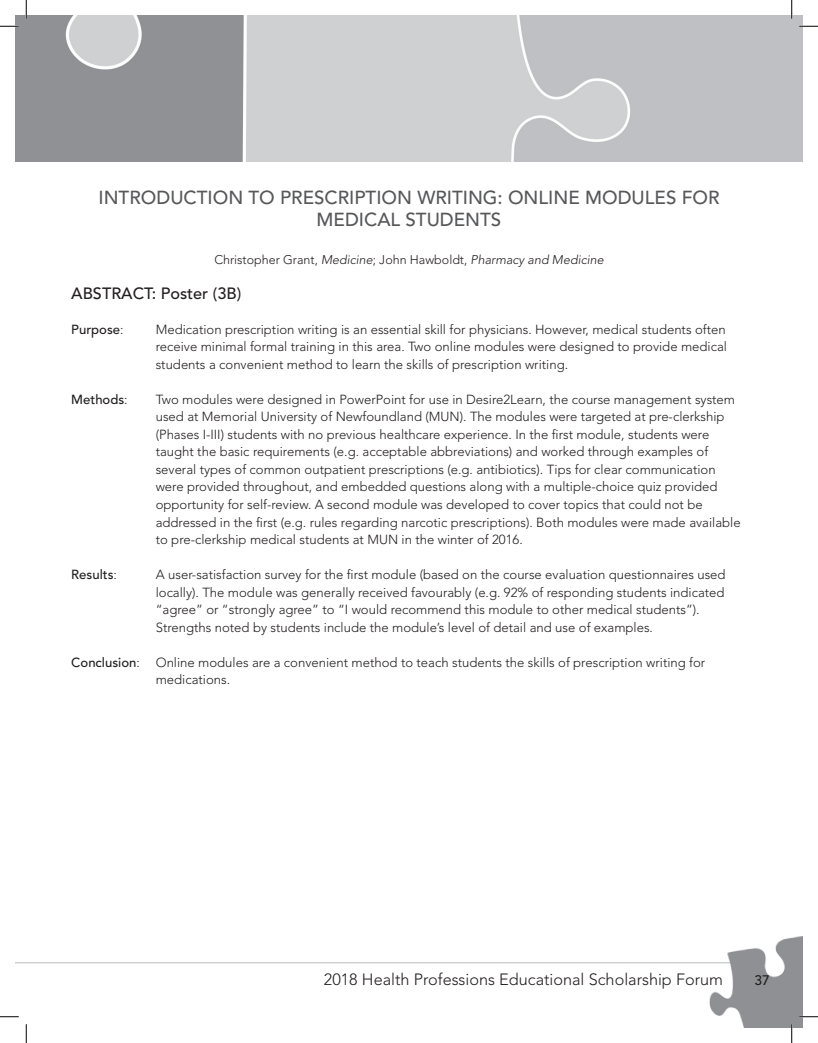
<style>
.page{position:relative;width:818px;height:1043px;background:#fff}
.page>*{position:absolute;margin:0;border:0;box-sizing:border-box;transform-origin:0 0}
.AbstractName{font:500 18.75px/22.5px "Avenir LT Std";color:#57585a;text-align:center}
.t1{font:300 16.25px "Avenir LT Std";color:#231f20}
.AbstractText{font:500 16.25px "Avenir LT Std";color:#231f20}
.t2{font:500 13.75px "Avenir LT Std";color:#231f20}
.AbstractText_INDENT{font:300 13.12px/17.5px "Avenir LT Std";color:#231f20}
.AbstractText_INDENT-2{font:500 13.12px "Avenir LT Std";color:#231f20}
.Authors{font:300 12.5px "Avenir LT Std";color:#231f20}
.s1{font-style:italic}
.s2{font-weight:300}
.s3{font-weight:500}
</style>
<div class="page">
<img style="left:15px;top:15px;width:787px;height:146px">
<hr style="left:15px;top:962px;width:750px;height:1px;background:#c7c8ca">
<img style="left:704px;top:936px;width:98px;height:92px">
<svg style="left:0;top:25px;width:19px;height:2px"></svg>
<svg style="left:799px;top:25px;width:19px;height:2px"></svg>
<svg style="left:0;top:1016px;width:19px;height:1px"></svg>
<svg style="left:799px;top:1015px;width:19px;height:2px"></svg>
<svg style="left:25px;top:0;width:2px;height:19px"></svg>
<svg style="left:25px;top:1024px;width:2px;height:18px"></svg>
<svg style="left:790px;top:0;width:2px;height:19px"></svg>
<svg style="left:790px;top:1024px;width:2px;height:18px"></svg>
<p class="AbstractName" style="left:98px;top:186px;width:622px">INTRODUCTION TO PRESCRIPTION WRITING: ONLINE MODULES FOR<br>MEDICAL STUDENTS</p>
<p class="Authors" style="left:214px;top:252px;width:391px">Christopher Grant, <span class="s1">Medicine</span>; John Hawboldt, <span class="s1">Pharmacy and Medicine</span></p>
<p class="AbstractText" style="left:71px;top:284px;width:171px">ABSTRACT: Poster (3B)</p>
<p class="AbstractText_INDENT-2" style="left:71px;top:322px;width:54px">Purpose<span class="s2">:</span></p>
<p class="AbstractText_INDENT" style="left:156px;top:321px;width:572px;text-align:justify">Medication prescription writing is an essential skill for physicians. However, medical students often receive minimal formal training in this area. Two online modules were designed to provide medical students a convenient method to learn the skills of prescription writing.</p>
<p class="AbstractText_INDENT-2" style="left:71px;top:392px;width:58px">Methods<span class="s2">:</span></p>
<p class="AbstractText_INDENT" style="left:156px;top:391px;width:586px">Two modules were designed in PowerPoint for use in Desire2Learn, the course management system used at Memorial University of Newfoundland (MUN). The modules were targeted at pre-clerkship (Phases I-III) students with no previous healthcare experience. In the first module, students were taught the basic requirements (e.g. acceptable abbreviations) and worked through examples of several types of common outpatient prescriptions (e.g. antibiotics). Tips for clear communication were provided throughout, and embedded questions along with a multiple-choice quiz provided opportunity for self-review. A second module was developed to cover topics that could not be addressed in the first (e.g. rules regarding narcotic prescriptions). Both modules were made available to pre-clerkship medical students at MUN in the winter of 2016.</p>
<p class="AbstractText_INDENT-2" style="left:71px;top:567px;width:47px">Results<span class="s2">:</span></p>
<p class="AbstractText_INDENT" style="left:156px;top:566px;width:571px">A user-satisfaction survey for the first module (based on the course evaluation questionnaires used locally). The module was generally received favourably (e.g. 92% of responding students indicated “agree” or “strongly agree” to “I would recommend this module to other medical students”).<br>Strengths noted by students include the module’s level of detail and use of examples.</p>
<p class="AbstractText_INDENT" style="left:156px;top:653px;width:551px;text-indent:-84px"><span class="s3">Conclusion</span>: Online modules are a convenient method to teach students the skills of prescription writing for medications.</p>
<p class="t1" style="left:324px;top:970px;width:401px">2018 Health Professions Educational Scholarship Forum</p>
<p class="t2" style="left:754px;top:972px;width:17px">37</p>
</div>
